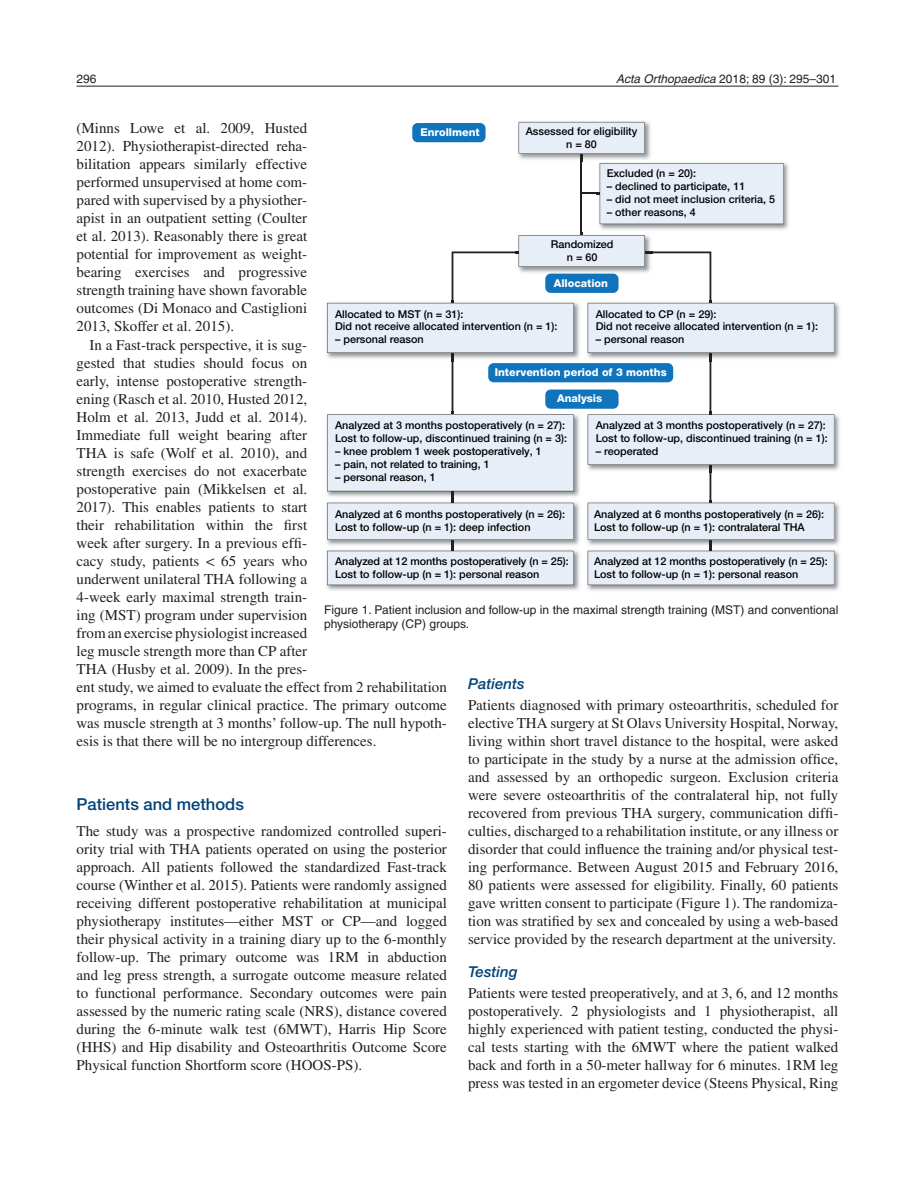
<style>
.page{position:relative;width:915px;height:1191px;background:#fff}
.page>*{position:absolute;margin:0;border:0;box-sizing:border-box;transform-origin:0 0}
.t1{font:500 16.5px "Helvetica Neue";color:#004279}
.t2{font:15px/18px "Times";color:#231f20;text-align:justify}
.t3{font:italic 500 15px "Helvetica Neue";color:#004279}
.t4{font:12px/13.5px "Helvetica";color:#231f20}
.t5{font:500 10.8px/12.9px "Helvetica Neue LTW1 G";color:#000001}
.t6{font:800 10.8px "Helvetica Neue LTW1 G";color:#fff}
.s1{font-style:italic}
</style>
<div class="page">
<hr style="left:77px;top:86px;width:761px;height:1px;background:#231f20">
<svg style="left:451px;top:251px;width:260px;height:249px"></svg>
<hr style="left:580px;top:148px;width:2px;height:94px;background:#231f20">
<div style="left:412px;top:123px;width:73px;height:19px;background:#1074bc;border-radius:5px"></div>
<div style="left:545px;top:274px;width:73px;height:19px;background:#1074bc;border-radius:5px"></div>
<div style="left:545px;top:389px;width:73px;height:20px;background:#1074bc;border-radius:5px"></div>
<div style="left:488px;top:363px;width:185px;height:19px;background:#1074bc;border-radius:5px"></div>
<img style="left:519px;top:121px;width:127px;height:1px">
<img style="left:515px;top:235px;width:137px;height:40px">
<img style="left:515px;top:251px;width:137px;height:2px">
<img style="left:547px;top:274px;width:69px;height:1px">
<svg style="left:518px;top:232px;width:126px;height:35px;background:#e3e8f1"></svg>
<img style="left:599px;top:162px;width:190px;height:68px">
<svg style="left:518px;top:122px;width:265px;height:102px"></svg>
<img style="left:584px;top:300px;width:256px;height:61px">
<img style="left:709px;top:300px;width:2px;height:61px">
<div style="left:587px;top:303px;width:247px;height:50px;background:#e8eef8"></div>
<img style="left:326px;top:300px;width:255px;height:61px">
<img style="left:451px;top:300px;width:2px;height:61px">
<div style="left:327px;top:303px;width:246px;height:50px;background:#e8eef8"></div>
<img style="left:587px;top:500px;width:253px;height:91px">
<img style="left:709px;top:500px;width:2px;height:51px">
<div style="left:587px;top:503px;width:247px;height:36px;background:#e8eef8"></div>
<img style="left:326px;top:412px;width:255px;height:179px">
<img style="left:451px;top:412px;width:2px;height:139px">
<div style="left:327px;top:503px;width:246px;height:36px;background:#e8eef8"></div>
<svg style="left:587px;top:551px;width:247px;height:34px;background:#e4eaf4"></svg>
<div style="left:327px;top:551px;width:246px;height:34px;background:#e8eef8"></div>
<img style="left:584px;top:412px;width:256px;height:61px">
<img style="left:709px;top:412px;width:2px;height:61px">
<div style="left:587px;top:414px;width:247px;height:50px;background:#e8eef8"></div>
<div style="left:327px;top:414px;width:246px;height:77px;background:#e8eef8"></div>
<p class="t4" style="left:77px;top:74px;width:22px">296</p>
<p class="t4" style="left:615px;top:74px;width:222px"><span class="s1">Acta Orthopaedica</span> 2018; 89 (3): 295–301</p>
<p class="t2" style="left:77px;top:121px;width:232px">(Minns Lowe et al. 2009, Husted 2012). Physiotherapist-directed reha&shy;bilitation appears similarly effective performed unsupervised at home com&shy;pared with supervised by a physiother&shy;apist in an outpatient setting (Coulter et al. 2013). Reasonably there is great potential for improvement as weight&shy;bearing exercises and progressive strength training have shown favorable outcomes (Di Monaco and Castiglioni 2013, Skoffer et al. 2015).</p>
<p class="t2" style="left:77px;top:337px;width:232px;text-indent:13px">In a Fast-track perspective, it is sug&shy;gested that studies should focus on early, intense postoperative strength&shy;ening (Rasch et al. 2010, Husted 2012, Holm et al. 2013, Judd et al. 2014).<br>Immediate full weight bearing after THA is safe (Wolf et al. 2010), and strength exercises do not exacerbate postoperative pain (Mikkelsen et al.<br>2017). This enables patients to start their rehabilitation within the first week after surgery. In a previous effi&shy;cacy study, patients &lt; 65 years who underwent unilateral THA following a 4-week early maximal strength train&shy;ing (MST) program under supervision from an exercise physiologist increased leg muscle strength more than CP after THA (Husby et al. 2009). In the pres-</p>
<p class="t5" style="left:525px;top:126px;width:113px;text-align:center">Assessed for eligibility n = 80</p>
<p class="t6" style="left:420px;top:126px;width:61px">Enrollment</p>
<p class="t5" style="left:606px;top:167px;width:91px">Excluded (n = 20):</p>
<p class="t5" style="left:606px;top:180px;width:140px">– declined to participate, 11</p>
<p class="t5" style="left:606px;top:193px;width:170px">– did not meet inclusion criteria, 5</p>
<p class="t5" style="left:606px;top:206px;width:90px">– other reasons, 4</p>
<p class="t5" style="left:550px;top:239px;width:64px;text-align:center">Randomized n = 60</p>
<p class="t6" style="left:553px;top:277px;width:56px">Allocation</p>
<p class="t5" style="left:335px;top:308px;width:224px">Allocated to MST (n = 31):<br>Did not receive allocated intervention (n = 1):</p>
<p class="t5" style="left:335px;top:334px;width:90px">– personal reason</p>
<p class="t5" style="left:595px;top:308px;width:224px">Allocated to CP (n = 29):<br>Did not receive allocated intervention (n = 1):</p>
<p class="t5" style="left:595px;top:334px;width:90px">– personal reason</p>
<p class="t6" style="left:494px;top:366px;width:173px">Intervention period of 3 months</p>
<p class="t6" style="left:557px;top:392px;width:47px">Analysis</p>
<p class="t5" style="left:335px;top:420px;width:233px">Analyzed at 3 months postoperatively (n = 27):<br>Lost to follow-up, discontinued training (n = 3):</p>
<p class="t5" style="left:335px;top:445px;width:208px">– knee problem 1 week postoperatively, 1</p>
<p class="t5" style="left:335px;top:458px;width:156px">– pain, not related to training, 1</p>
<p class="t5" style="left:335px;top:471px;width:102px">– personal reason, 1</p>
<p class="t5" style="left:595px;top:420px;width:233px">Analyzed at 3 months postoperatively (n = 27):<br>Lost to follow-up, discontinued training (n = 1):</p>
<p class="t5" style="left:595px;top:445px;width:64px">– reoperated</p>
<p class="t5" style="left:335px;top:508px;width:231px">Analyzed at 6 months postoperatively (n = 26):<br>Lost to follow-up (n = 1): deep infection</p>
<p class="t5" style="left:594px;top:508px;width:231px">Analyzed at 6 months postoperatively (n = 26):<br>Lost to follow-up (n = 1): contralateral THA</p>
<p class="t5" style="left:335px;top:555px;width:235px">Analyzed at 12 months postoperatively (n = 25):<br>Lost to follow-up (n = 1): personal reason</p>
<p class="t5" style="left:594px;top:555px;width:235px">Analyzed at 12 months postoperatively (n = 25):<br>Lost to follow-up (n = 1): personal reason</p>
<p class="t4" style="left:324px;top:604px;width:515px">Figure 1. Patient inclusion and follow-up in the maximal strength training (MST) and conventional physiotherapy (CP) groups.</p>
<p class="t3" style="left:468px;top:678px;width:58px">Patients</p>
<p class="t2" style="left:468px;top:697px;width:371px">Patients diagnosed with primary osteoarthritis, scheduled for elective THA surgery at St Olavs University Hospital, Norway, living within short travel distance to the hospital, were asked to participate in the study by a nurse at the admission office, and assessed by an orthopedic surgeon. Exclusion criteria were severe osteoarthritis of the contralateral hip, not fully recovered from previous THA surgery, communication diffi&shy;culties, discharged to a rehabilitation institute, or any illness or disorder that could influence the training and/or physical test&shy;ing performance. Between August 2015 and February 2016, 80 patients were assessed for eligibility. Finally, 60 patients gave written consent to participate (Figure 1). The randomiza&shy;tion was stratified by sex and concealed by using a web-based service provided by the research department at the university.</p>
<p class="t3" style="left:468px;top:966px;width:51px">Testing</p>
<p class="t2" style="left:468px;top:985px;width:371px">Patients were tested preoperatively, and at 3, 6, and 12 months postoperatively. 2 physiologists and 1 physiotherapist, all highly experienced with patient testing, conducted the physi&shy;cal tests starting with the 6MWT where the patient walked back and forth in a 50-meter hallway for 6 minutes. 1RM leg press was tested in an ergometer device (Steens Physical, Ring</p>
<p class="t2" style="left:77px;top:679px;width:371px">ent study, we aimed to evaluate the effect from 2 rehabilitation programs, in regular clinical practice. The primary outcome was muscle strength at 3 months’ follow-up. The null hypoth&shy;esis is that there will be no intergroup differences.</p>
<p class="t1" style="left:77px;top:798px;width:169px">Patients and methods</p>
<p class="t2" style="left:77px;top:823px;width:371px">The study was a prospective randomized controlled superi&shy;ority trial with THA patients operated on using the posterior approach. All patients followed the standardized Fast-track course (Winther et al. 2015). Patients were randomly assigned receiving different postoperative rehabilitation at municipal physiotherapy institutes—either MST or CP—and logged their physical activity in a training diary up to the 6-monthly follow-up. The primary outcome was 1RM in abduction and leg press strength, a surrogate outcome measure related to functional performance. Secondary outcomes were pain assessed by the numeric rating scale (NRS), distance covered during the 6-minute walk test (6MWT), Harris Hip Score (HHS) and Hip disability and Osteoarthritis Outcome Score Physical function Shortform score (HOOS-PS).</p>
</div>
